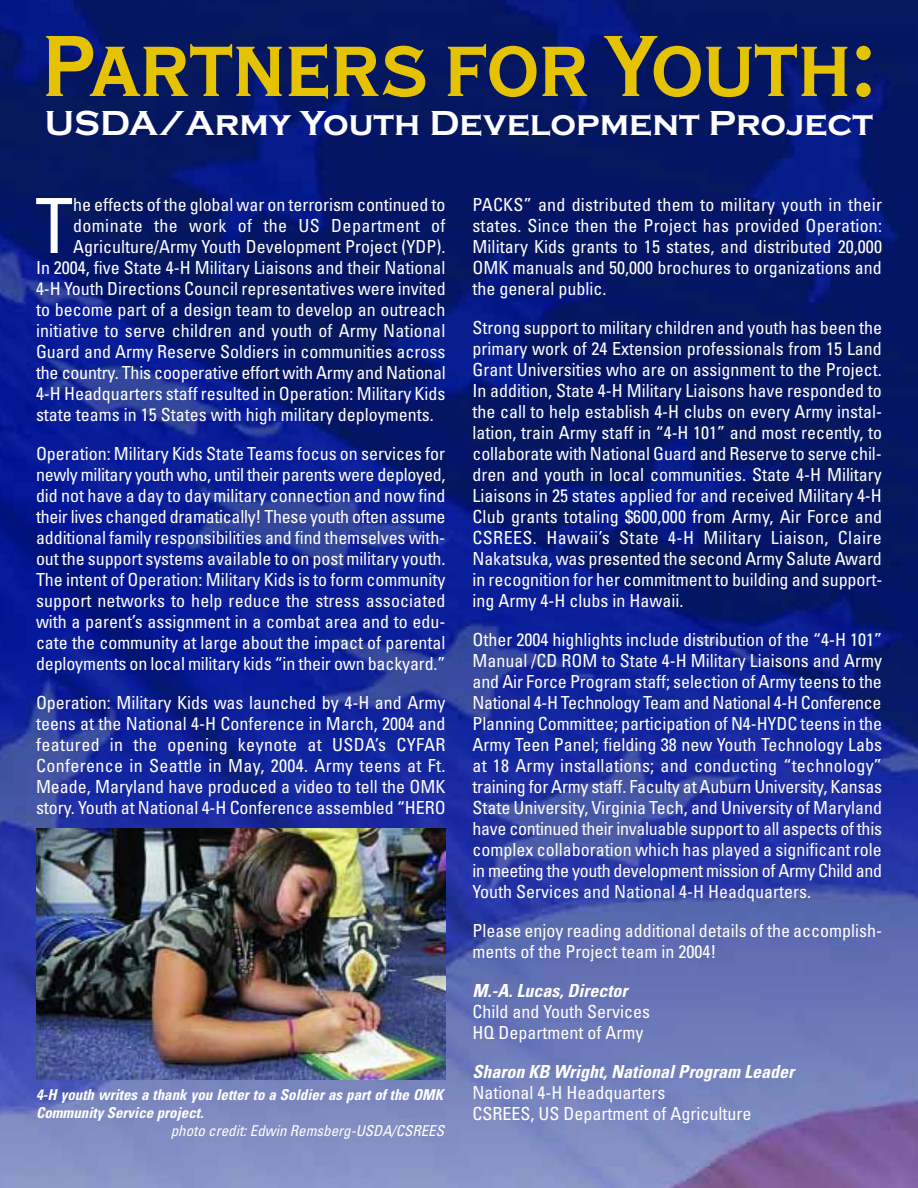
<style>
.page{position:relative;width:918px;height:1188px;background:#fff}
.page>*{position:absolute;margin:0;border:0;box-sizing:border-box;transform-origin:0 0}
.t1{font:700 condensed 90px "Copperplate T";color:#e6c302}
.t2{font:condensed 76.2px "Univers";color:#fff}
.t3{font:700 36px "Copperplate T";color:#fff}
.t4{font:condensed 18px/21px "Univers";color:#fff;text-align:justify}
.t5{font:italic 700 condensed 18px "Univers";color:#fff}
.t6{font:condensed 18px "Univers";letter-spacing:.02em;color:#fff}
.t7{font:italic 700 condensed 15px/18px "Univers";color:#fff}
.t8{font:italic condensed 15px "Univers";color:#fff}
</style>
<div class="page">
<img style="left:0;top:0;width:918px;height:1188px">
<img style="left:36px;top:828px;width:410px;height:252px">
<h1 class="t1" style="left:42px;top:12px;width:836px">Partners for Youth:</h1>
<h3 class="t3" style="left:45px;top:102px;width:830px">USDA/Army Youth Development Project</h3>
<h2 class="t2" style="left:35px;top:198px;width:40px">T</h2>
<p class="t4" style="left:73px;top:196px;width:374px">he effects of the global war on terrorism continued to</p>
<p class="t6" style="left:73px;top:219px;width:374px">dominate the work of the US Department of</p>
<p class="t4" style="left:73px;top:238px;width:374px">Agriculture/Army Youth Development Project (YDP).</p>
<p class="t4" style="left:36px;top:259px;width:411px">In 2004, five State 4-H Military Liaisons and their National</p>
<p class="t4" style="left:36px;top:280px;width:411px">4-H Youth Directions Council representatives were invited</p>
<p class="t4" style="left:36px;top:301px;width:411px">to become part of a design team to develop an outreach</p>
<p class="t4" style="left:36px;top:322px;width:411px">initiative to serve children and youth of Army National</p>
<p class="t4" style="left:36px;top:343px;width:411px">Guard and Army Reserve Soldiers in communities across</p>
<p class="t4" style="left:36px;top:364px;width:411px">the country. This cooperative effort with Army and National</p>
<p class="t4" style="left:36px;top:385px;width:411px">4-H Headquarters staff resulted in Operation: Military Kids</p>
<p class="t4" style="left:36px;top:406px;width:399px">state teams in 15 States with high military deployments.</p>
<p class="t4" style="left:36px;top:445px;width:411px">Operation: Military Kids State Teams focus on services for newly military youth who, until their parents were deployed, did not have a day to day military connection and now find their lives changed dramatically! These youth often assume additional family responsibilities and find themselves with&shy;out the support systems available to on post military youth.<br>The intent of Operation: Military Kids is to form community support networks to help reduce the stress associated with a parent’s assignment in a combat area and to edu&shy;cate the community at large about the impact of parental deployments on local military kids “in their own backyard.”</p>
<p class="t4" style="left:36px;top:694px;width:411px">Operation: Military Kids was launched by 4-H and Army teens at the National 4-H Conference in March, 2004 and featured in the opening keynote at USDA’s CYFAR Conference in Seattle in May, 2004. Army teens at Ft.<br>Meade, Maryland have produced a video to tell the OMK story. Youth at National 4-H Conference assembled “HERO</p>
<p class="t7" style="left:36px;top:1087px;width:409px">4-H youth writes a thank you letter to a Soldier as part of the OMK<br>Community Service project.</p>
<p class="t8" style="left:171px;top:1125px;width:275px">photo credit: Edwin Remsberg-USDA/CSREES</p>
<p class="t4" style="left:472px;top:196px;width:411px">PACKS” and distributed them to military youth in their states. Since then the Project has provided Operation:<br>Military Kids grants to 15 states, and distributed 20,000<br>OMK manuals and 50,000 brochures to organizations and the general public.</p>
<p class="t4" style="left:472px;top:319px;width:411px">Strong support to military children and youth has been the primary work of 24 Extension professionals from 15 Land Grant Universities who are on assignment to the Project.<br>In addition, State 4-H Military Liaisons have responded to the call to help establish 4-H clubs on every Army instal&shy;lation, train Army staff in “4-H 101” and most recently, to collaborate with National Guard and Reserve to serve chil&shy;dren and youth in local communities. State 4-H Military Liaisons in 25 states applied for and received Military 4-H Club grants totaling $600,000 from Army, Air Force and CSREES. Hawaii’s State 4-H Military Liaison, Claire Nakatsuka, was presented the second Army Salute Award in recognition for her commitment to building and support&shy;ing Army 4-H clubs in Hawaii.</p>
<p class="t4" style="left:472px;top:631px;width:411px">Other 2004 highlights include distribution of the “4-H 101” Manual /CD ROM to State 4-H Military Liaisons and Army and Air Force Program staff; selection of Army teens to the National 4-H Technology Team and National 4-H Conference Planning Committee; participation of N4-HYDC teens in the Army Teen Panel; fielding 38 new Youth Technology Labs at 18 Army installations; and conducting “technology” training for Army staff. Faculty at Auburn University, Kansas State University, Virginia Tech, and University of Maryland have continued their invaluable support to all aspects of this complex collaboration which has played a significant role in meeting the youth development mission of Army Child and Youth Services and National 4-H Headquarters.</p>
<p class="t4" style="left:472px;top:922px;width:411px">Please enjoy reading additional details of the accomplish&shy;ments of the Project team in 2004!</p>
<p class="t5" style="left:472px;top:984px;width:156px">M.-A. Lucas, Director</p>
<p class="t4" style="left:472px;top:1003px;width:179px">Child and Youth Services<br>HQ Department of Army</p>
<p class="t5" style="left:472px;top:1065px;width:323px">Sharon KB Wright, National Program Leader</p>
<p class="t4" style="left:472px;top:1084px;width:280px">National 4-H Headquarters<br>CSREES, US Department of Agriculture</p>
</div>
